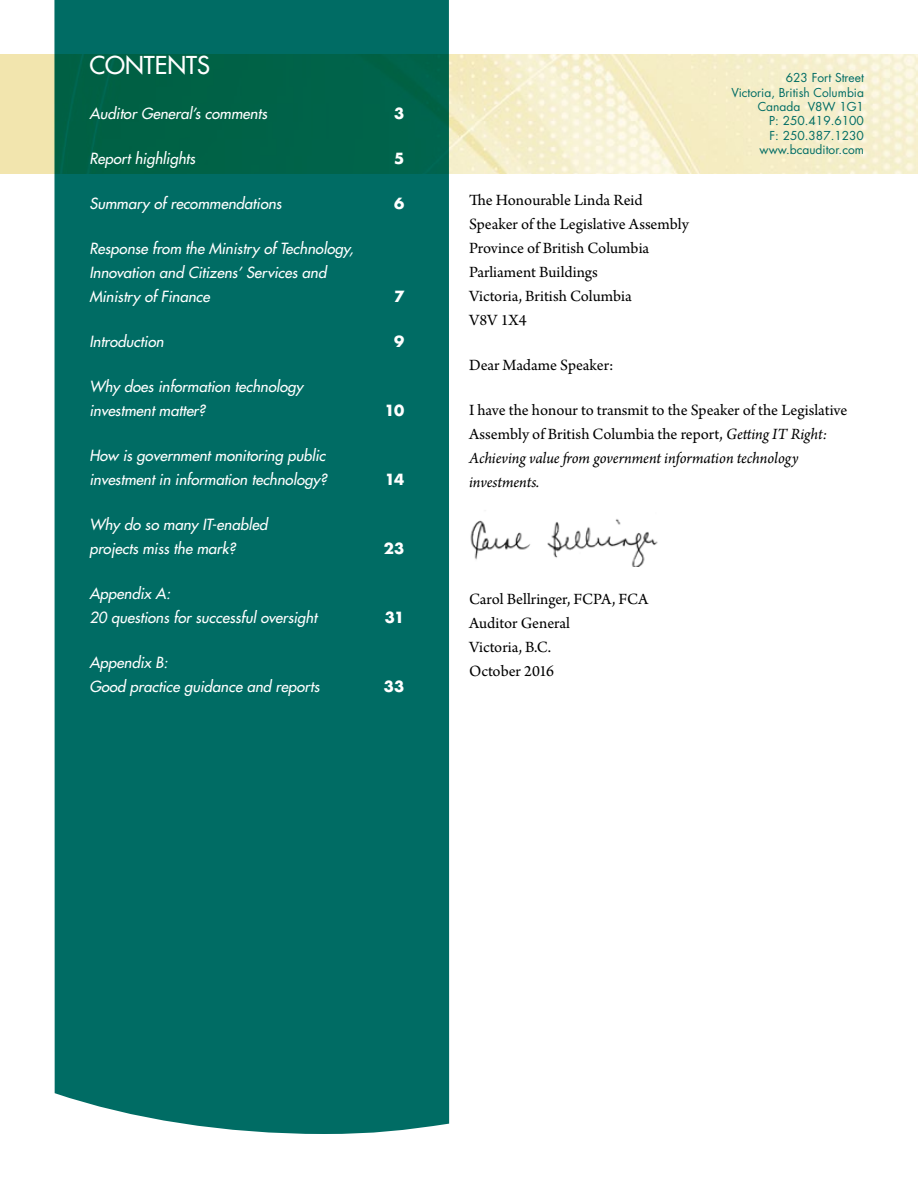
<style>
.page{position:relative;width:918px;height:1188px;background:#fff}
.page>*{position:absolute;margin:0;border:0;box-sizing:border-box;transform-origin:0 0}
.t1{font:24px "Futura";color:#fff}
.t2{font:16.5px/24px "Arno Pro";letter-spacing:-.005em;color:#000}
.t3{font:italic 15px/24px "Futura";color:#fff}
.t4{font:700 15px "Futura";letter-spacing:-.04em;color:#fff}
.t5{font:12px/14.4px "Futura";color:#006c64;text-align:right}
.s1{font-style:italic}
</style>
<div class="page">
<img style="left:0;top:54px;width:918px;height:119px">
<svg style="left:54px;top:0;width:395px;height:1134px;background:#026c62"></svg>
<img style="left:470px;top:519px;width:188px;height:48px">
<h1 class="t1" style="left:89px;top:50px;width:122px">CONTENTS</h1>
<p class="t3" style="left:89px;top:101px;width:179px">Auditor General’s comments</p>
<p class="t4" style="left:394px;top:102px;width:12px">3</p>
<p class="t3" style="left:89px;top:146px;width:107px">Report highlights</p>
<p class="t4" style="left:394px;top:147px;width:12px">5</p>
<p class="t3" style="left:89px;top:191px;width:194px">Summary of recommendations</p>
<p class="t4" style="left:394px;top:192px;width:12px">6</p>
<p class="t3" style="left:89px;top:236px;width:266px">Response from the Ministry of Technology,<br>Innovation and Citizens’ Services and<br>Ministry of Finance</p>
<p class="t4" style="left:394px;top:285px;width:12px">7</p>
<p class="t3" style="left:89px;top:329px;width:76px">Introduction</p>
<p class="t4" style="left:394px;top:330px;width:12px">9</p>
<p class="t3" style="left:89px;top:374px;width:215px">Why does information technology investment matter?</p>
<p class="t4" style="left:385px;top:399px;width:21px">10</p>
<p class="t3" style="left:89px;top:443px;width:239px">How is government monitoring public investment in information technology?</p>
<p class="t3" style="left:89px;top:512px;width:180px">Why do so many IT-enabled projects miss the mark?</p>
<p class="t3" style="left:89px;top:581px;width:229px">Appendix A:<br>20 questions for successful oversight</p>
<p class="t3" style="left:89px;top:650px;width:232px">Appendix B:<br>Good practice guidance and reports</p>
<p class="t4" style="left:385px;top:468px;width:21px">14</p>
<p class="t4" style="left:384px;top:537px;width:22px">23</p>
<p class="t4" style="left:385px;top:606px;width:21px">31</p>
<p class="t4" style="left:384px;top:675px;width:22px">33</p>
<p class="t5" style="left:732px;top:71px;width:134px">623 Fort Street<br>Victoria, British Columbia<br>Canada V8W 1G1<br>P: 250.419.6100<br>F: 250.387.1230 www.bcauditor.com</p>
<p class="t2" style="left:469px;top:189px;width:222px">The Honourable Linda Reid<br>Speaker of the Legislative Assembly<br>Province of British Columbia<br>Parliament Buildings<br>Victoria, British Columbia<br>V8V 1X4</p>
<p class="t2" style="left:469px;top:354px;width:146px">Dear Madame Speaker:</p>
<p class="t2" style="left:469px;top:399px;width:380px">I have the honour to transmit to the Speaker of the Legislative Assembly of British Columbia the report, <span class="s1">Getting IT Right:<br>Achieving value from government information technology investments.</span></p>
<p class="t2" style="left:469px;top:588px;width:181px">Carol Bellringer, FCPA, FCA<br>Auditor General<br>Victoria, B.C.<br>October 2016</p>
</div>
